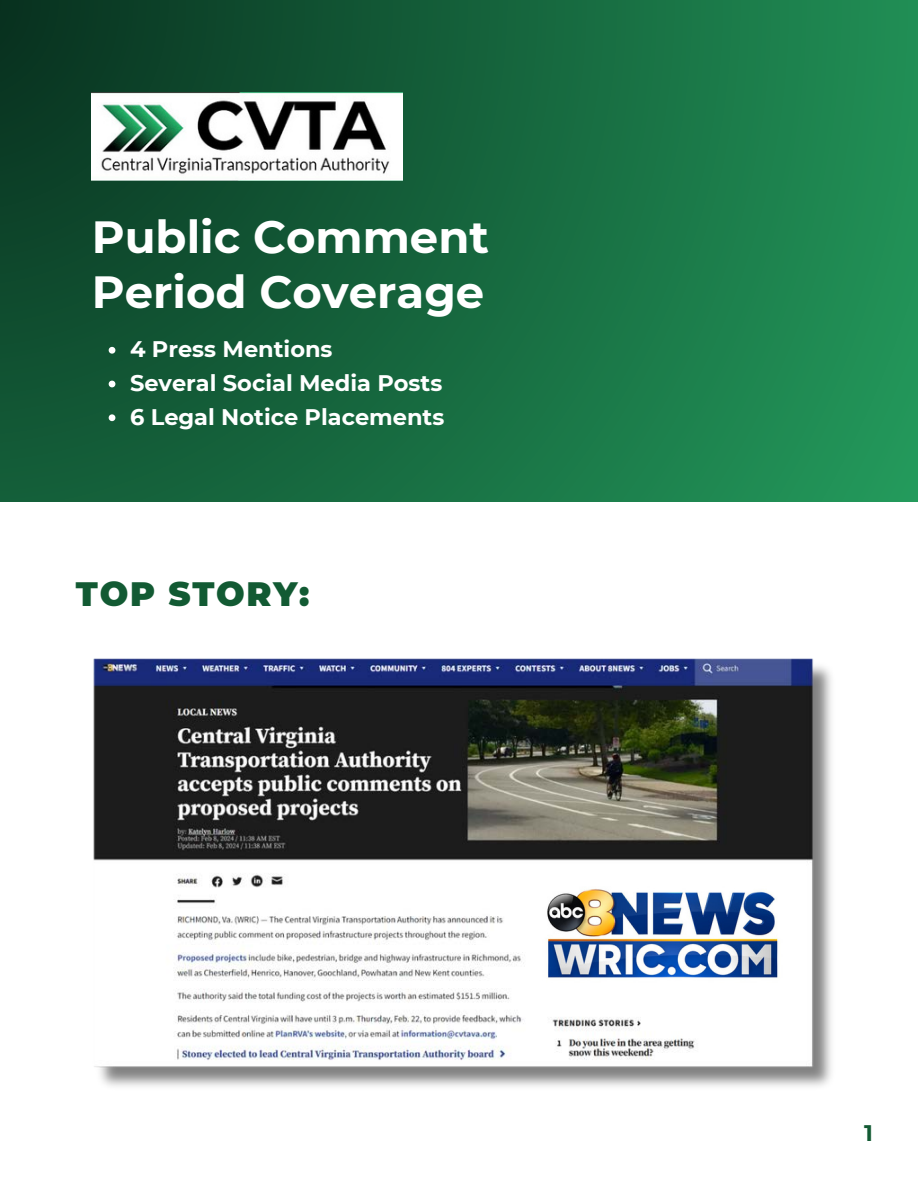
<style>
.page{position:relative;width:918px;height:1188px;background:#fff}
.page>*{position:absolute;margin:0;border:0;box-sizing:border-box;transform-origin:0 0}
.t1{font:700 45px/55.2px "Montserrat";color:#fff}
.t2{font:900 33.75px "Montserrat";letter-spacing:.05em;color:#125a33}
.t3{font:700 22.5px "Montserrat";color:#fff}
.t4{font:700 22.5px "Montserrat";color:#125a33}
</style>
<div class="page">
<svg style="left:0;top:0;width:918px;height:501px;background:#16693f"></svg>
<img style="left:93px;top:658px;width:738px;height:429px">
<img style="left:542px;top:871px;width:241px;height:126px">
<img style="left:92px;top:93px;width:310px;height:88px">
<svg style="left:109px;top:347px;width:6px;height:7px"></svg>
<svg style="left:109px;top:381px;width:6px;height:6px"></svg>
<svg style="left:109px;top:414px;width:6px;height:7px"></svg>
<p class="t1" style="left:92px;top:209px;width:399px">Public Comment<br>Period Coverage</p>
<p class="t3" style="left:130px;top:335px;width:204px">4 Press Mentions</p>
<h2 class="t3" style="left:130px;top:369px;width:314px">Several Social Media Posts</h2>
<p class="t3" style="left:130px;top:403px;width:316px">6 Legal Notice Placements</p>
<p class="t2" style="left:76px;top:573px;width:235px">TOP STORY:</p>
<p class="t4" style="left:864px;top:1120px;width:10px">1</p>
</div>
